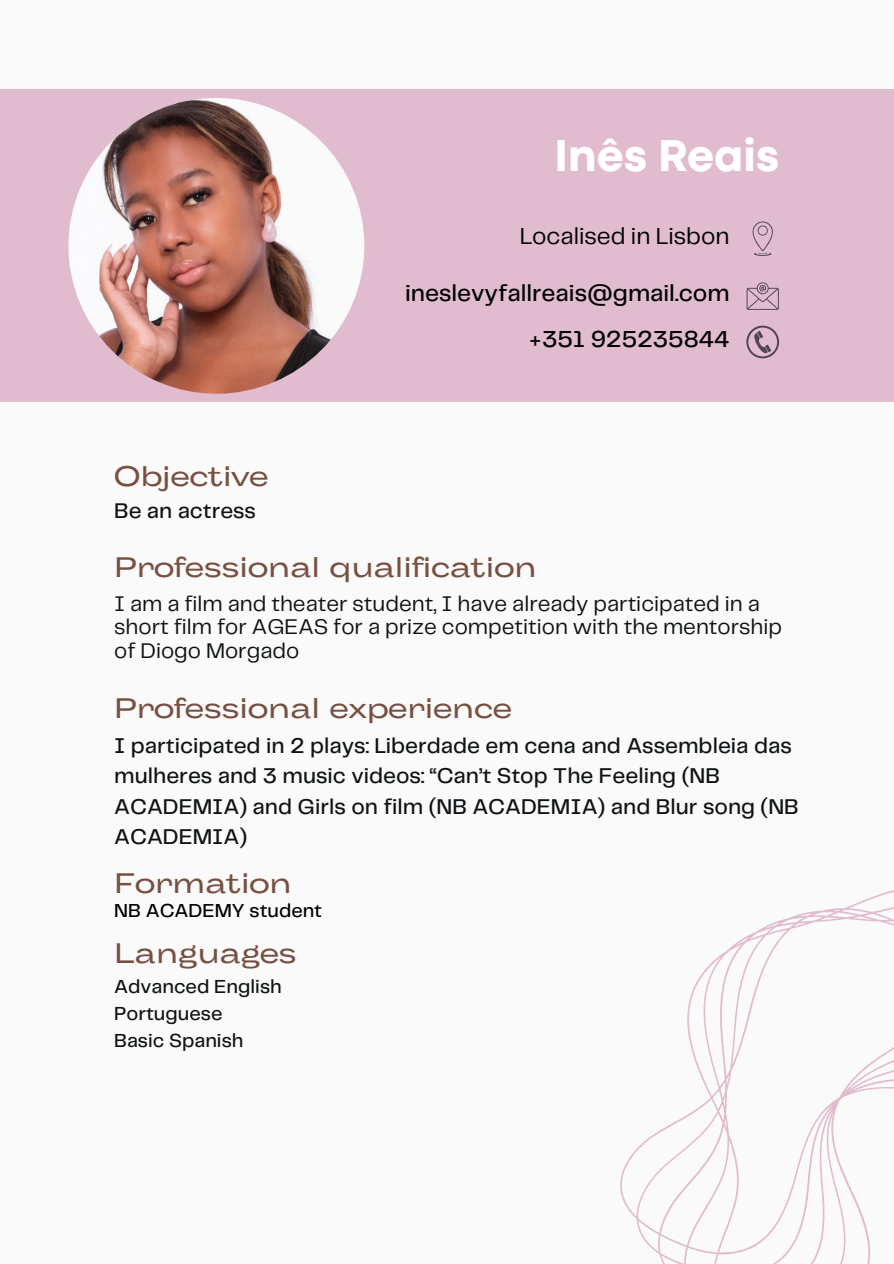
<style>
.page{position:relative;width:894px;height:1264px;background:#fff}
.page>*{position:absolute;margin:0;border:0;box-sizing:border-box;transform-origin:0 0}
.t1{font:800 46.5px "Codec Pro";color:#fff}
.t2{font:28.2px "Body Grotesque Large";color:#775043}
.t3{font:500 24px "Telegraf";color:#000}
.t4{font:24px "Telegraf";color:#000}
.t5{font:500 22.2px/30.3px "Telegraf";color:#0f1315}
.t6{font:22.05px/23.7px "Telegraf";color:#0f1315}
.t7{font:500 22.05px "Telegraf";color:#0f1315}
.t8{font:500 19.65px "Telegraf";color:#0f1315}
.t9{font:500 19.5px "Telegraf";color:#000}
</style>
<div class="page">
<div style="left:0;top:0;width:893px;height:1263px;background:#fafafa"></div>
<div style="left:0;top:89px;width:893px;height:313px;background:#e1bbce"></div>
<svg style="left:620px;top:890px;width:273px;height:373px"></svg>
<svg style="left:746px;top:282px;width:32px;height:28px"></svg>
<svg style="left:746px;top:325px;width:32px;height:33px"></svg>
<svg style="left:752px;top:221px;width:20px;height:35px"></svg>
<img style="left:68px;top:98px;width:296px;height:296px;border-radius:50%">
<p class="t1" style="left:554px;top:139px;width:226px">Inês Reais</p>
<p class="t4" style="left:519px;top:225px;width:211px">Localised in Lisbon</p>
<h1 class="t3" style="left:405px;top:283px;width:326px">ineslevyfallreais@gmail.com</h1>
<h3 class="t3" style="left:528px;top:329px;width:202px">+351 925235844</h3>
<p class="t2" style="left:114px;top:459px;width:156px">Objective</p>
<p class="t7" style="left:114px;top:501px;width:143px">Be an actress</p>
<h3 class="t2" style="left:114px;top:551px;width:424px">Professional qualification</h3>
<p class="t6" style="left:114px;top:592px;width:669px">I am a film and theater student, I have already participated in a short film for AGEAS for a prize competition with the mentorship of Diogo Morgado</p>
<h3 class="t2" style="left:114px;top:691px;width:399px">Professional experience</h3>
<h2 class="t5" style="left:114px;top:731px;width:686px">I participated in 2 plays: Liberdade em cena and Assembleia das mulheres and 3 music videos: “Can’t Stop The Feeling (NB ACADEMIA) and Girls on film (NB ACADEMIA) and Blur song (NB ACADEMIA)</h2>
<h2 class="t2" style="left:114px;top:867px;width:179px">Formation</h2>
<p class="t9" style="left:114px;top:901px;width:209px">NB ACADEMY student</p>
<h4 class="t2" style="left:114px;top:936px;width:184px">Languages</h4>
<h2 class="t8" style="left:114px;top:978px;width:169px">Advanced English</h2>
<h3 class="t8" style="left:114px;top:1005px;width:110px">Portuguese</h3>
<p class="t8" style="left:114px;top:1032px;width:131px">Basic Spanish</p>
</div>
